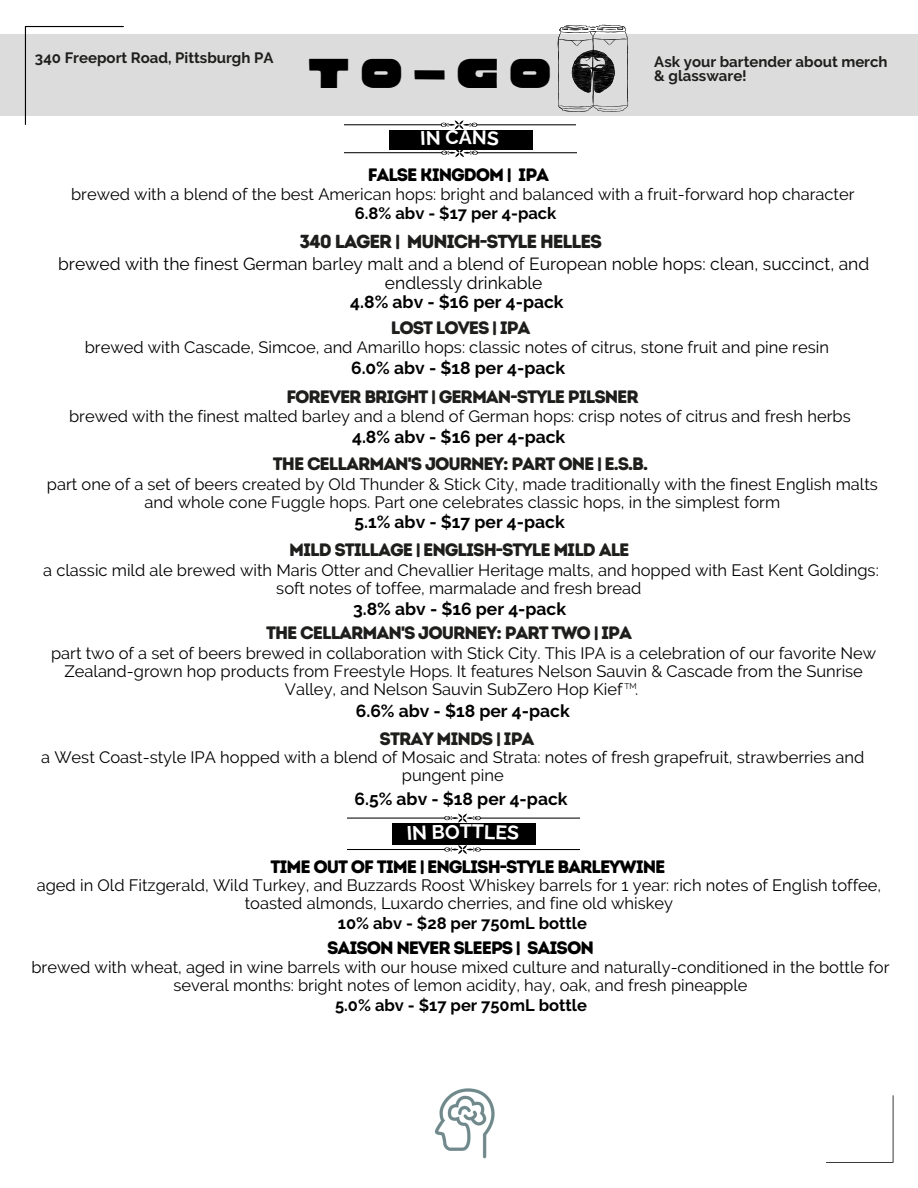
<style>
.page{position:relative;width:918px;height:1188px;background:#fff}
.page>*{position:absolute;margin:0;border:0;box-sizing:border-box;transform-origin:0 0}
.t1{font:46.35px "Cubao Free Wide";color:#000}
.t2{font:700 19.5px "Raleway";color:#fff}
.t3{font:18.9px "Intro Rust Base";letter-spacing:-.06em;color:#1e1e1c}
.t4{font:18px "Intro Rust Base";letter-spacing:-.06em;color:#1e1e1c}
.t5{font:18px "Intro Rust Base";letter-spacing:-.06em;color:#000}
.t6{font:17.55px/18.5px "Raleway";color:#000;text-align:center}
.t7{font:700 17.4px "Raleway";color:#000}
.t8{font:16.5px/18px "Raleway";color:#000;text-align:center}
.t9{font:700 16.5px "Raleway";color:#000}
.t10{font:700 15px "Raleway";color:#1e1e1c}
.t11{font:8.25px "Raleway";color:#000}
</style>
<div class="page">
<div style="left:0;top:34px;width:918px;height:82px;background:#dcdcdc"></div>
<img style="left:557px;top:24px;width:72px;height:88px">
<svg style="left:826px;top:1095px;width:67px;height:68px"></svg>
<svg style="left:25px;top:26px;width:99px;height:99px"></svg>
<img style="left:434px;top:1088px;width:61px;height:71px">
<svg style="left:344px;top:120px;width:232px;height:37px"></svg>
<svg style="left:348px;top:814px;width:231px;height:40px"></svg>
<p class="t10" style="left:35px;top:49px;width:240px">340 Freeport Road, Pittsburgh PA</p>
<p class="t10" style="left:654px;top:53px;width:235px">Ask your bartender about merch</p>
<p class="t10" style="left:654px;top:67px;width:94px">&amp; glassware!</p>
<p class="t1" style="left:308px;top:51px;width:245px">to-go</p>
<p class="t2" style="left:446px;top:126px;width:28px">CA</p>
<p class="t5" style="left:368px;top:164px;width:183px">FALSE KINGDOM | IPA</p>
<p class="t8" style="left:71px;top:185px;width:785px">brewed with a blend of the best American hops: bright and balanced with a fruit-forward hop character</p>
<p class="t9" style="left:355px;top:204px;width:203px">6.8% abv - $17 per 4-pack</p>
<p class="t3" style="left:300px;top:230px;width:304px">340 LAGER | MUNICH-STYLE HELLES</p>
<p class="t6" style="left:58px;top:255px;width:813px">brewed with the finest German barley malt and a blend of European noble hops: clean, succinct, and endlessly drinkable</p>
<p class="t7" style="left:350px;top:292px;width:215px">4.8% abv - $16 per 4-pack</p>
<p class="t4" style="left:391px;top:317px;width:141px">LOST LOVES | IPA</p>
<p class="t8" style="left:85px;top:338px;width:746px">brewed with Cascade, Simcoe, and Amarillo hops: classic notes of citrus, stone fruit and pine resin</p>
<p class="t7" style="left:351px;top:358px;width:216px">6.0% abv - $18 per 4-pack</p>
<p class="t4" style="left:286px;top:385px;width:354px">FOREVER BRIGHT | GERMAN-STYLE PILSNER</p>
<p class="t8" style="left:69px;top:407px;width:783px">brewed with the finest malted barley and a blend of German hops: crisp notes of citrus and fresh herbs</p>
<p class="t7" style="left:352px;top:426px;width:215px">4.8% abv - $16 per 4-pack</p>
<p class="t4" style="left:273px;top:453px;width:377px">THE CELLARMAN'S JOURNEY: PART ONE | E.S.B.</p>
<p class="t8" style="left:47px;top:475px;width:832px">part one of a set of beers created by Old Thunder &amp; Stick City, made traditionally with the finest English malts and whole cone Fuggle hops. Part one celebrates classic hops, in the simplest form</p>
<p class="t7" style="left:355px;top:512px;width:212px">5.1% abv - $17 per 4-pack</p>
<p class="t4" style="left:289px;top:539px;width:342px">MILD STILLAGE | ENGLISH-STYLE MILD ALE</p>
<p class="t8" style="left:43px;top:561px;width:837px">a classic mild ale brewed with Maris Otter and Chevallier Heritage malts, and hopped with East Kent Goldings: soft notes of toffee, marmalade and fresh bread</p>
<p class="t7" style="left:353px;top:599px;width:215px">3.8% abv - $16 per 4-pack</p>
<p class="t4" style="left:266px;top:622px;width:367px">THE CELLARMAN'S JOURNEY: PART TWO | IPA</p>
<p class="t8" style="left:51px;top:645px;width:827px">part two of a set of beers brewed in collaboration with Stick City. This IPA is a celebration of our favorite New<br>Zealand-grown hop products from Freestyle Hops. It features Nelson Sauvin &amp; Cascade from the Sunrise<br>Valley, and Nelson Sauvin SubZero Hop Kief .</p>
<p class="t7" style="left:356px;top:701px;width:215px">6.6% abv - $18 per 4-pack</p>
<p class="t11" style="left:624px;top:681px;width:14px">TM</p>
<p class="t4" style="left:380px;top:728px;width:156px">STRAY MINDS | IPA</p>
<p class="t8" style="left:41px;top:749px;width:825px">a West Coast-style IPA hopped with a blend of Mosaic and Strata: notes of fresh grapefruit, strawberries and pungent pine</p>
<p class="t7" style="left:355px;top:789px;width:214px">6.5% abv - $18 per 4-pack</p>
<p class="t2" style="left:460px;top:820px;width:14px">T</p>
<p class="t5" style="left:271px;top:856px;width:396px">TIME OUT OF TIME | ENGLISH-STYLE BARLEYWINE</p>
<p class="t8" style="left:37px;top:876px;width:846px">aged in Old Fitzgerald, Wild Turkey, and Buzzards Roost Whiskey barrels for 1 year: rich notes of English toffee, toasted almonds, Luxardo cherries, and fine old whiskey</p>
<p class="t9" style="left:338px;top:914px;width:250px">10% abv - $28 per 750mL bottle</p>
<p class="t8" style="left:31px;top:958px;width:860px">brewed with wheat, aged in wine barrels with our house mixed culture and naturally-conditioned in the bottle for several months: bright notes of lemon acidity, hay, oak, and fresh pineapple</p>
<p class="t5" style="left:327px;top:937px;width:268px">SAISON NEVER SLEEPS | SAISON</p>
<p class="t9" style="left:335px;top:996px;width:253px">5.0% abv - $17 per 750mL bottle</p>
</div>
